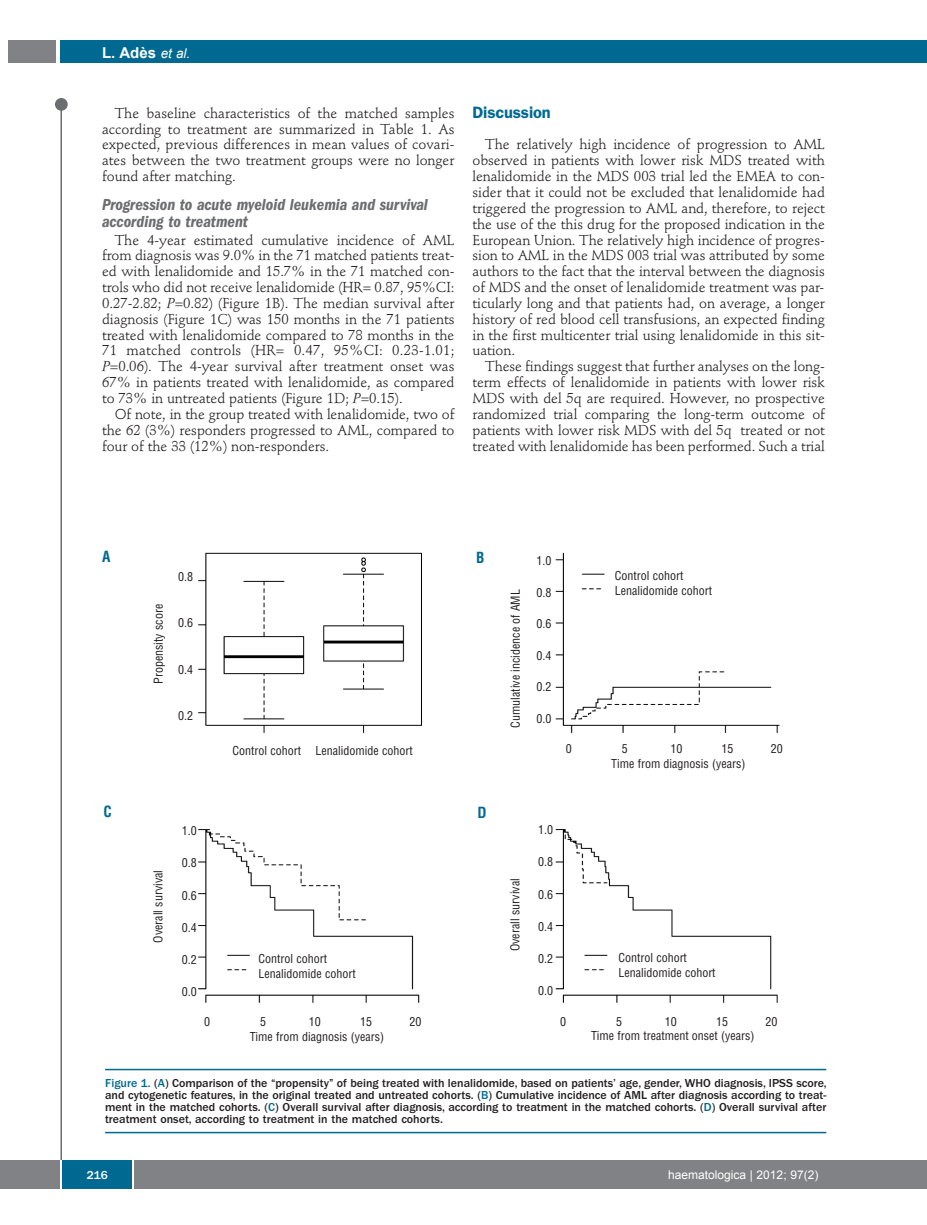
<style>
.page{position:relative;width:927px;height:1225px;background:#fff}
.page>*{position:absolute;margin:0;border:0;box-sizing:border-box;transform-origin:0 0}
.t1{font:italic 600 condensed 16.5px/16.5px "Franklin Gothic";color:#6c6d70}
.t2{font:600 16.5px "Franklin Gothic";letter-spacing:-.01em;color:#006991}
.t3{font:700 15px "Arial";color:#fff}
.t4{font:700 condensed 15px "Helvetica";color:#006991}
.t5{font:14.25px/15.9px "Stempel Schneidler";letter-spacing:-.005em;color:#231f20;text-align:justify}
.t6{font:500 12px/12px "Franklin Gothic";color:#231f20;text-align:justify}
.t7{font:condensed 12px/15px "Helvetica";color:#231f20}
.t8{font:12px "Arial";color:#fff}
.t9{font:500 12px "Franklin Gothic";color:#fff}
.s1{font-weight:400;font-style:italic;font-size:13.5px}
.s2{font-style:italic}
.s3{color:#006991}
</style>
<div class="page">
<div style="left:911px;top:40px;width:16px;height:22px;background:#006991"></div>
<div style="left:910px;top:1160px;width:17px;height:28px;background:#808285"></div>
<div style="left:55px;top:98px;width:13px;height:13px;background:#6c6d70;border-radius:50%"></div>
<hr style="left:60px;top:101px;width:2px;height:1061px;background:#6c6d70">
<div style="left:60px;top:40px;width:852px;height:22px;background:#006991"></div>
<div style="left:9px;top:40px;width:47px;height:22px;background:#808285"></div>
<div style="left:0;top:1160px;width:911px;height:28px;background:#808285"></div>
<div style="left:62px;top:1160px;width:71px;height:28px;background:#006991"></div>
<hr style="left:60px;top:1160px;width:2px;height:28px;background:#fff">
<svg style="left:133px;top:1160px;width:1px;height:28px"></svg>
<img style="left:198px;top:552px;width:582px;height:451px">
<hr style="left:105px;top:1068px;width:721px;height:2px;background:#006991">
<hr style="left:105px;top:1131px;width:721px;height:2px;background:#006991">
<p class="t3" style="left:102px;top:44px;width:90px">l. adès <span class="s1">et al.</span></p>
<p class="t5" style="left:102px;top:106px;width:354px;text-indent:13px">The baseline characteristics of the matched samples according to treatment are summarized in Table 1. As expected, previous differences in mean values of covari&shy;ates between the two treatment groups were no longer found after matching.</p>
<p class="t1" style="left:102px;top:198px;width:327px">Progression to acute myeloid leukemia and survival according to treatment</p>
<p class="t5" style="left:102px;top:233px;width:354px;text-indent:13px">The 4-year estimated cumulative incidence of AML from diagnosis was 9.0% in the 71 matched patients treat&shy;ed with lenalidomide and 15.7% in the 71 matched con&shy;trols who did not receive lenalidomide (HR= 0.87, 95%CI:<br>0.27-2.82; <span class="s2">P</span>=0.82) (Figure 1B). The median survival after diagnosis (Figure 1C) was 150 months in the 71 patients treated with lenalidomide compared to 78 months in the 71 matched controls (HR= 0.47, 95%CI: 0.23-1.01; <span class="s2">P</span>=0.06). The 4-year survival after treatment onset was 67% in patients treated with lenalidomide, as compared to 73% in untreated patients (Figure 1D; <span class="s2">P</span>=0.15).</p>
<p class="t5" style="left:102px;top:407px;width:354px;text-indent:13px">Of note, in the group treated with lenalidomide, two of the 62 (3%) responders progressed to AML, compared to four of the 33 (12%) non-responders.</p>
<p class="t2" style="left:472px;top:106px;width:80px">Discussion</p>
<p class="t5" style="left:472px;top:138px;width:354px;text-indent:13px">The relatively high incidence of progression to AML observed in patients with lower risk MDS treated with lenalidomide in the MDS 003 trial led the EMEA to con&shy;sider that it could not be excluded that lenalidomide had triggered the progression to AML and, therefore, to reject the use of the this drug for the proposed indication in the European Union. The relatively high incidence of progres&shy;sion to AML in the MDS 003 trial was attributed by some authors to the fact that the interval between the diagnosis of MDS and the onset of lenalidomide treatment was par&shy;ticularly long and that patients had, on average, a longer history of red blood cell transfusions, an expected finding in the first multicenter trial using lenalidomide in this sit&shy;uation.</p>
<p class="t5" style="left:472px;top:360px;width:354px;text-indent:13px">These findings suggest that further analyses on the long&shy;term effects of lenalidomide in patients with lower risk MDS with del 5q are required. However, no prospective randomized trial comparing the long-term outcome of patients with lower risk MDS with del 5q treated or not treated with lenalidomide has been performed. Such a trial</p>
<p class="t4" style="left:102px;top:548px;width:10px">A</p>
<p class="t4" style="left:476px;top:549px;width:10px">B</p>
<p class="t7" style="left:151px;top:684px;width:81px;rotate:-90deg">Propensity score</p>
<p class="t7" style="left:178px;top:569px;width:16px">0.8</p>
<p class="t7" style="left:178px;top:615px;width:16px">0.6</p>
<p class="t7" style="left:178px;top:662px;width:16px">0.4</p>
<p class="t7" style="left:178px;top:708px;width:16px">0.2</p>
<p class="t7" style="left:232px;top:743px;width:182px">Control cohort Lenalidomide cohort</p>
<p class="t4" style="left:103px;top:803px;width:10px">C</p>
<p class="t4" style="left:478px;top:804px;width:11px">D</p>
<p class="t7" style="left:508px;top:727px;width:140px;rotate:-90deg">Cumulative incidence of AML</p>
<p class="t7" style="left:537px;top:553px;width:16px">1.0</p>
<p class="t7" style="left:537px;top:585px;width:16px">0.8</p>
<p class="t7" style="left:537px;top:616px;width:16px">0.6</p>
<p class="t7" style="left:537px;top:648px;width:16px">0.4</p>
<p class="t7" style="left:537px;top:679px;width:16px">0.2</p>
<p class="t7" style="left:537px;top:711px;width:16px">0.0</p>
<p class="t7" style="left:615px;top:569px;width:99px;line-height:14.4px">Control cohort<br>Lenalidomide cohort</p>
<p class="t7" style="left:566px;top:741px;width:7px">0</p>
<p class="t7" style="left:622px;top:741px;width:7px">5</p>
<p class="t7" style="left:670px;top:741px;width:13px">10</p>
<p class="t7" style="left:722px;top:741px;width:13px">15</p>
<p class="t7" style="left:771px;top:741px;width:13px">20</p>
<p class="t7" style="left:611px;top:756px;width:136px">Time from diagnosis (years)</p>
<p class="t7" style="left:538px;top:822px;width:16px">1.0</p>
<p class="t7" style="left:538px;top:854px;width:16px">0.8</p>
<p class="t7" style="left:538px;top:887px;width:16px">0.6</p>
<p class="t7" style="left:538px;top:919px;width:16px">0.4</p>
<p class="t7" style="left:538px;top:951px;width:16px">0.2</p>
<p class="t7" style="left:538px;top:983px;width:16px">0.0</p>
<p class="t7" style="left:182px;top:823px;width:16px">1.0</p>
<p class="t7" style="left:182px;top:855px;width:16px">0.8</p>
<p class="t7" style="left:182px;top:888px;width:16px">0.6</p>
<p class="t7" style="left:182px;top:920px;width:16px">0.4</p>
<p class="t7" style="left:182px;top:952px;width:16px">0.2</p>
<p class="t7" style="left:182px;top:984px;width:16px">0.0</p>
<p class="t7" style="left:151px;top:942px;width:74px;rotate:-90deg">Overall survival</p>
<p class="t7" style="left:508px;top:951px;width:74px;rotate:-90deg">Overall survival</p>
<p class="t7" style="left:259px;top:951px;width:99px">Control cohort<br>Lenalidomide cohort</p>
<p class="t7" style="left:618px;top:950px;width:99px">Control cohort<br>Lenalidomide cohort</p>
<p class="t7" style="left:204px;top:1014px;width:7px">0</p>
<p class="t7" style="left:260px;top:1014px;width:7px">5</p>
<p class="t7" style="left:309px;top:1014px;width:13px">10</p>
<p class="t7" style="left:360px;top:1014px;width:13px">15</p>
<p class="t7" style="left:409px;top:1014px;width:13px">20</p>
<p class="t7" style="left:250px;top:1029px;width:136px">Time from diagnosis (years)</p>
<p class="t7" style="left:560px;top:1014px;width:7px">0</p>
<p class="t7" style="left:616px;top:1014px;width:7px">5</p>
<p class="t7" style="left:665px;top:1014px;width:13px">10</p>
<p class="t7" style="left:716px;top:1014px;width:13px">15</p>
<p class="t7" style="left:765px;top:1014px;width:13px">20</p>
<p class="t7" style="left:591px;top:1028px;width:165px">Time from treatment onset (years)</p>
<p class="t6" style="left:105px;top:1078px;width:723px"><span class="s3">Figure 1.</span> (<span class="s3">A</span>) Comparison of the “propensity” of being treated with lenalidomide, based on patients’ age, gender, WHO diagnosis, IPSS score, and cytogenetic features, in the original treated and untreated cohorts. (<span class="s3">B</span>) Cumulative incidence of AML after diagnosis according to treat&shy;ment in the matched cohorts. (<span class="s3">C</span>) Overall survival after diagnosis, according to treatment in the matched cohorts. (<span class="s3">D</span>) Overall survival after treatment onset, according to treatment in the matched cohorts.</p>
<p class="t9" style="left:87px;top:1171px;width:23px">216</p>
<p class="t8" style="left:668px;top:1168px;width:152px">haematologica | 2012; 97(2)</p>
</div>
